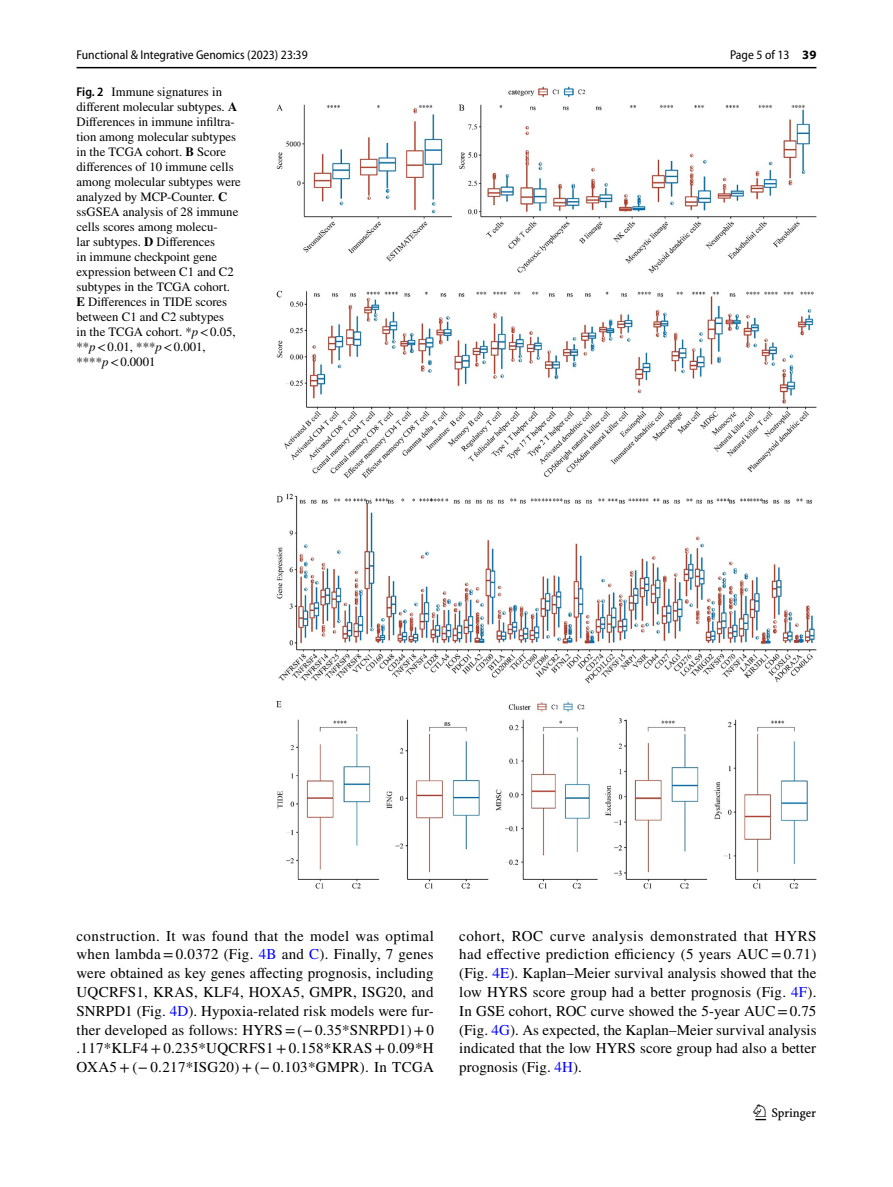
<style>
.page{position:relative;width:893px;height:1187px;background:#fff}
.page>*{position:absolute;margin:0;border:0;box-sizing:border-box;transform-origin:0 0}
.t1{font:22.5px "Springnew Regular 3";color:#000}
.t2{font:15px/18.8px "STIX";letter-spacing:.01em;color:#000;text-align:justify}
.t3{font:12.75px/15px "STIX";color:#000}
.t4{font:semi-condensed 12.75px "Myriad Pro";color:#000}
.s1{font-family:"Myriad Pro";font-weight:600;font-stretch:semi-condensed}
.s2{font-weight:700}
.s3{font-style:italic}
.s4{font-weight:700;font-stretch:normal}
.s5{color:#00f}
</style>
<div class="page">
<hr style="left:77px;top:67px;width:739px;height:1px;background:#000">
<img style="left:276px;top:87px;width:540px;height:801px">
<p class="t4" style="left:77px;top:48px;width:233px">Functional &amp; Integrative Genomics (2023) 23:39</p>
<p class="t3" style="left:77px;top:85px;width:166px"><span class="s1">Fig. 2</span> Immune signatures in different molecular subtypes. <span class="s2">A<br></span>Differences in immune infiltra&shy;tion among molecular subtypes in the TCGA cohort. <span class="s2">B</span> Score differences of 10 immune cells among molecular subtypes were analyzed by MCP-Counter. <span class="s2">C </span>ssGSEA analysis of 28 immune cells scores among molecu-<br>lar subtypes. <span class="s2">D</span> Differences<br>in immune checkpoint gene expression between C1 and C2 subtypes in the TCGA cohort.<br><span class="s2">E</span> Differences in TIDE scores between C1 and C2 subtypes<br>in the TCGA cohort. *<span class="s3">p</span>&lt;0.05, **<span class="s3">p</span>&lt;0.01, ***<span class="s3">p</span>&lt;0.001, ****<span class="s3">p</span>&lt;0.0001</p>
<p class="t4" style="left:730px;top:48px;width:88px">Page 5 of 13 <span class="s4">39</span></p>
<p class="t2" style="left:77px;top:927px;width:359px">construction. It was found that the model was optimal when lambda=0.0372 (Fig. <span class="s5">4B</span> and <span class="s5">C</span>). Finally, 7 genes were obtained as key genes affecting prognosis, including UQCRFS1, KRAS, KLF4, HOXA5, GMPR, ISG20, and SNRPD1 (Fig. <span class="s5">4D</span>). Hypoxia-related risk models were fur&shy;ther developed as follows: HYRS=(−0.35*SNRPD1)+0 .117*KLF4+0.235*UQCRFS1+0.158*KRAS+0.09*H OXA5+(−0.217*ISG20)+(−0.103*GMPR). In TCGA</p>
<p class="t2" style="left:459px;top:927px;width:359px">cohort, ROC curve analysis demonstrated that HYRS had effective prediction efficiency (5 years AUC=0.71) (Fig. <span class="s5">4E</span>). Kaplan–Meier survival analysis showed that the low HYRS score group had a better prognosis (Fig. <span class="s5">4F</span>).<br>In GSE cohort, ROC curve showed the 5-year AUC=0.75 (Fig. <span class="s5">4G</span>). As expected, the Kaplan–Meier survival analysis indicated that the low HYRS score group had also a better prognosis (Fig. <span class="s5">4H</span>).</p>
<h1 class="t1" style="left:755px;top:1104px;width:62px">1 3</h1>
</div>
